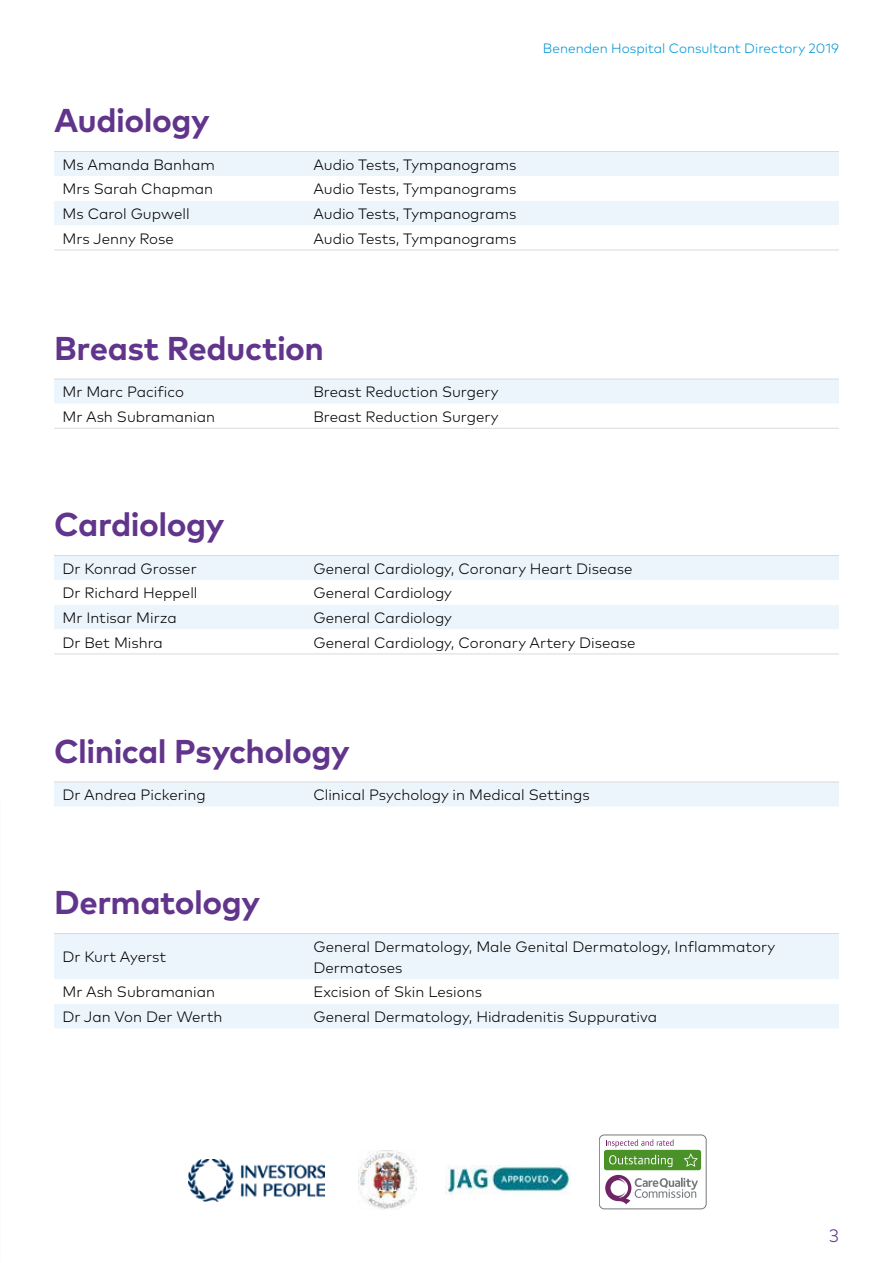
<style>
.page{position:relative;width:893px;height:1263px;background:#fff}
.page>*{position:absolute;margin:0;border:0;box-sizing:border-box;transform-origin:0 0}
.t1{font:700 33px "Mark OT";letter-spacing:-.015em;color:#62358c}
.t2{font:300 18px "Mark OT";color:#62358c}
.t3{font:300 15px/21px "Mark OT";color:#000}
.t4{font:300 13.5px "Mark OT";color:#0095d6}
</style>
<div class="page">
<div style="left:54px;top:152px;width:785px;height:24px;background:#edf5fc"></div>
<svg style="left:54px;top:201px;width:785px;height:49px;fill:#edf5fc"></svg>
<hr style="left:54px;top:151px;width:251px;height:1px;background:#dadada">
<hr style="left:305px;top:151px;width:534px;height:1px;background:#dadada">
<hr style="left:54px;top:250px;width:251px;height:1px;background:#dadada">
<hr style="left:305px;top:250px;width:534px;height:1px;background:#dadada">
<div style="left:54px;top:380px;width:785px;height:23px;background:#edf5fc"></div>
<hr style="left:54px;top:379px;width:251px;height:1px;background:#dadada">
<hr style="left:305px;top:379px;width:534px;height:1px;background:#dadada">
<hr style="left:54px;top:428px;width:251px;height:1px;background:#dadada">
<hr style="left:305px;top:428px;width:534px;height:1px;background:#dadada">
<div style="left:54px;top:556px;width:785px;height:24px;background:#edf5fc"></div>
<div style="left:54px;top:605px;width:785px;height:24px;background:#edf5fc"></div>
<hr style="left:54px;top:555px;width:251px;height:1px;background:#dadada">
<hr style="left:305px;top:555px;width:534px;height:1px;background:#dadada">
<hr style="left:54px;top:653px;width:251px;height:1px;background:#dadada">
<hr style="left:305px;top:653px;width:534px;height:1px;background:#dadada">
<div style="left:54px;top:782px;width:785px;height:24px;background:#edf5fc"></div>
<hr style="left:54px;top:781px;width:251px;height:1px;background:#dadada">
<hr style="left:305px;top:781px;width:534px;height:1px;background:#dadada">
<div style="left:54px;top:934px;width:785px;height:94px;background:#edf5fc"></div>
<svg style="left:54px;top:979px;width:785px;height:25px"></svg>
<hr style="left:54px;top:933px;width:251px;height:1px;background:#dadada">
<hr style="left:305px;top:933px;width:534px;height:1px;background:#dadada">
<div style="left:599px;top:1135px;width:107px;height:74px;border:1px solid #73797c;border-radius:5px"></div>
<svg style="left:606px;top:1139px;width:67px;height:8px"></svg>
<div style="left:604px;top:1150px;width:97px;height:20px;background:#4a9228;border-radius:2px"></div>
<svg style="left:609px;top:1155px;width:63px;height:12px"></svg>
<svg style="left:684px;top:1153px;width:14px;height:14px"></svg>
<svg style="left:605px;top:1175px;width:93px;height:29px"></svg>
<img style="left:358px;top:1151px;width:59px;height:58px">
<img style="left:189px;top:1160px;width:135px;height:42px">
<img style="left:445px;top:1165px;width:125px;height:29px">
<h1 class="t1" style="left:54px;top:99px;width:157px">Audiology</h1>
<p class="t3" style="left:63px;top:154px;width:154px">Ms Amanda Banham</p>
<p class="t3" style="left:313px;top:154px;width:205px">Audio Tests, Tympanograms</p>
<p class="t3" style="left:63px;top:178px;width:152px">Mrs Sarah Chapman</p>
<p class="t3" style="left:313px;top:178px;width:205px">Audio Tests, Tympanograms</p>
<p class="t3" style="left:63px;top:203px;width:129px">Ms Carol Gupwell</p>
<p class="t3" style="left:313px;top:203px;width:205px">Audio Tests, Tympanograms</p>
<p class="t3" style="left:63px;top:228px;width:113px">Mrs Jenny Rose</p>
<p class="t3" style="left:313px;top:228px;width:205px">Audio Tests, Tympanograms</p>
<p class="t4" style="left:543px;top:40px;width:298px">Benenden Hospital Consultant Directory 2019</p>
<h1 class="t1" style="left:54px;top:327px;width:272px">Breast Reduction</h1>
<p class="t3" style="left:63px;top:381px;width:123px">Mr Marc Pacifico</p>
<p class="t3" style="left:313px;top:381px;width:187px">Breast Reduction Surgery</p>
<p class="t3" style="left:63px;top:406px;width:154px">Mr Ash Subramanian</p>
<p class="t3" style="left:313px;top:406px;width:187px">Breast Reduction Surgery</p>
<h1 class="t1" style="left:54px;top:503px;width:172px">Cardiology</h1>
<p class="t3" style="left:63px;top:558px;width:136px">Dr Konrad Grosser</p>
<p class="t3" style="left:313px;top:558px;width:321px">General Cardiology, Coronary Heart Disease</p>
<p class="t3" style="left:63px;top:582px;width:136px">Dr Richard Heppell</p>
<p class="t3" style="left:313px;top:582px;width:140px">General Cardiology</p>
<p class="t3" style="left:63px;top:607px;width:116px">Mr Intisar Mirza</p>
<p class="t3" style="left:313px;top:607px;width:140px">General Cardiology</p>
<p class="t3" style="left:63px;top:632px;width:102px">Dr Bet Mishra</p>
<p class="t3" style="left:313px;top:632px;width:324px">General Cardiology, Coronary Artery Disease</p>
<h1 class="t1" style="left:54px;top:730px;width:297px">Clinical Psychology</h1>
<p class="t3" style="left:63px;top:784px;width:145px">Dr Andrea Pickering</p>
<p class="t3" style="left:313px;top:784px;width:278px">Clinical Psychology in Medical Settings</p>
<h1 class="t1" style="left:54px;top:881px;width:208px">Dermatology</h1>
<p class="t3" style="left:63px;top:946px;width:105px">Dr Kurt Ayerst</p>
<p class="t3" style="left:313px;top:936px;width:463px">General Dermatology, Male Genital Dermatology, Inflammatory<br>Dermatoses</p>
<p class="t3" style="left:63px;top:981px;width:154px">Mr Ash Subramanian</p>
<p class="t3" style="left:313px;top:981px;width:170px">Excision of Skin Lesions</p>
<p class="t3" style="left:63px;top:1006px;width:162px">Dr Jan Von Der Werth</p>
<p class="t3" style="left:313px;top:1006px;width:345px">General Dermatology, Hidradenitis Suppurativa</p>
<p class="t2" style="left:829px;top:1225px;width:11px">3</p>
</div>
